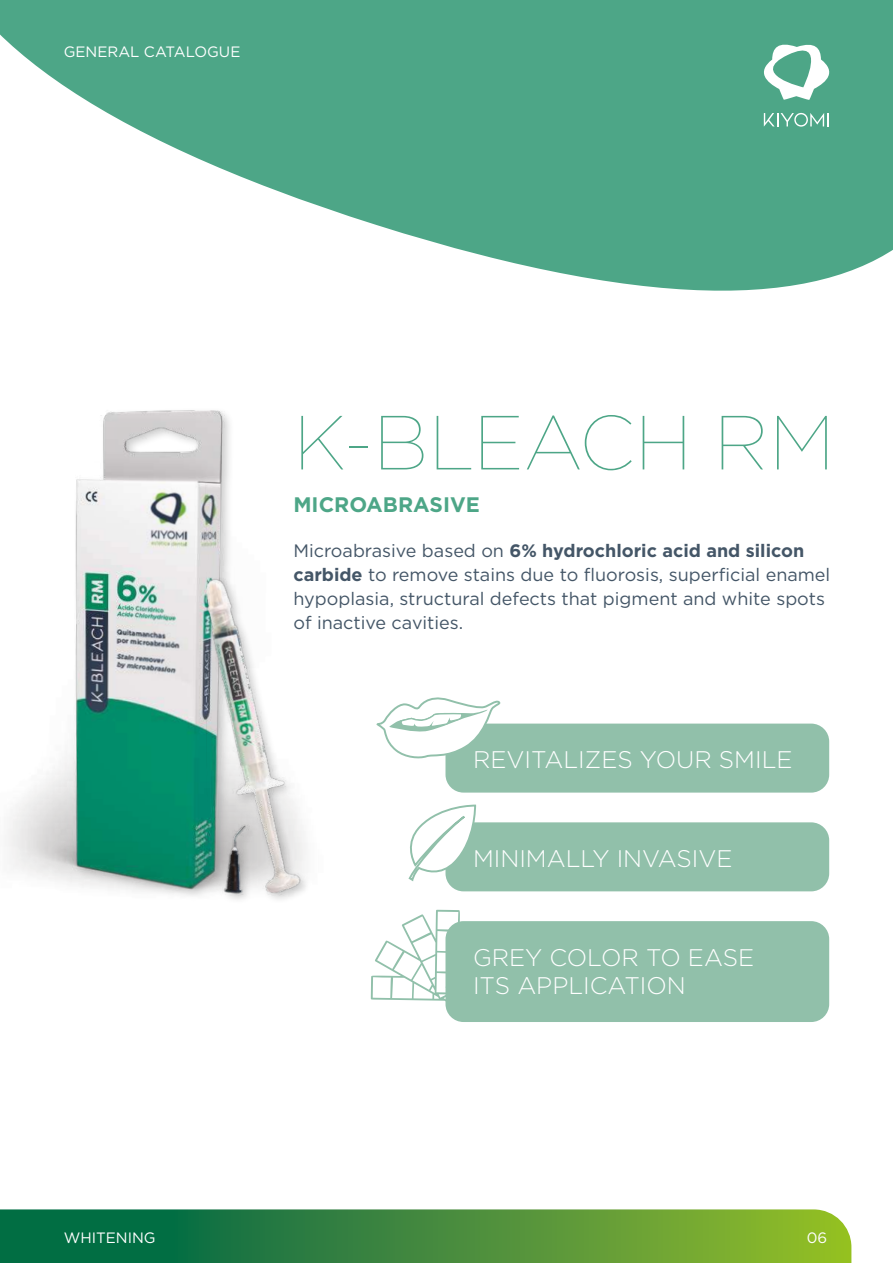
<style>
.page{position:relative;width:893px;height:1263px;background:#fff}
.page>*{position:absolute;margin:0;border:0;box-sizing:border-box;transform-origin:0 0}
.t1{font:100 76.5px "Gotham";color:#4da687}
.t2{font:300 24px/28.8px "Gotham";color:#fff}
.t3{font:700 21px "Gotham";color:#4da687}
.t4{font:18px/24px "Gotham";color:#445667}
.t5{font:15px "Gotham";color:#fff}
.s1{font-weight:700}
</style>
<div class="page">
<svg style="left:0;top:0;width:893px;height:291px;fill:#4da687"></svg>
<svg style="left:0;top:1209px;width:851px;height:54px;background:#448e3d"></svg>
<img style="left:8px;top:410px;width:197px;height:486px">
<div style="left:203px;top:494px;width:108px;height:411px;background:#000;opacity:.2"></div>
<img style="left:205px;top:410px;width:106px;height:494px">
<svg style="left:747px;top:36px;width:90px;height:64px"></svg>
<svg style="left:764px;top:113px;width:65px;height:14px"></svg>
<div style="left:445px;top:724px;width:384px;height:69px;background:#91c0aa;border-radius:18px"></div>
<svg style="left:376px;top:697px;width:128px;height:64px"></svg>
<div style="left:445px;top:822px;width:384px;height:69px;background:#91c0aa;border-radius:18px"></div>
<svg style="left:408px;top:804px;width:69px;height:76px"></svg>
<div style="left:445px;top:921px;width:384px;height:101px;background:#91c0aa;border-radius:18px"></div>
<svg style="left:371px;top:910px;width:90px;height:92px"></svg>
<p class="t5" style="left:64px;top:42px;width:178px">GENERAL CATALOGUE</p>
<h1 class="t1" style="left:293px;top:395px;width:543px">K-BLEACH RM</h1>
<p class="t3" style="left:293px;top:491px;width:188px">MICROABRASIVE</p>
<p class="t4" style="left:293px;top:538px;width:538px">Microabrasive based on <span class="s1">6% hydrochloric acid and silicon carbide</span> to remove stains due to fluorosis, superficial enamel hypoplasia, structural defects that pigment and white spots of inactive cavities.</p>
<h2 class="t2" style="left:473px;top:744px;width:321px">REVITALIZES YOUR SMILE</h2>
<h2 class="t2" style="left:473px;top:843px;width:261px">MINIMALLY INVASIVE</h2>
<h2 class="t2" style="left:473px;top:942px;width:283px">GREY COLOR TO EASE<br>ITS APPLICATION</h2>
<p class="t5" style="left:64px;top:1228px;width:93px">WHITENING</p>
<p class="t5" style="left:807px;top:1228px;width:22px">06</p>
</div>
